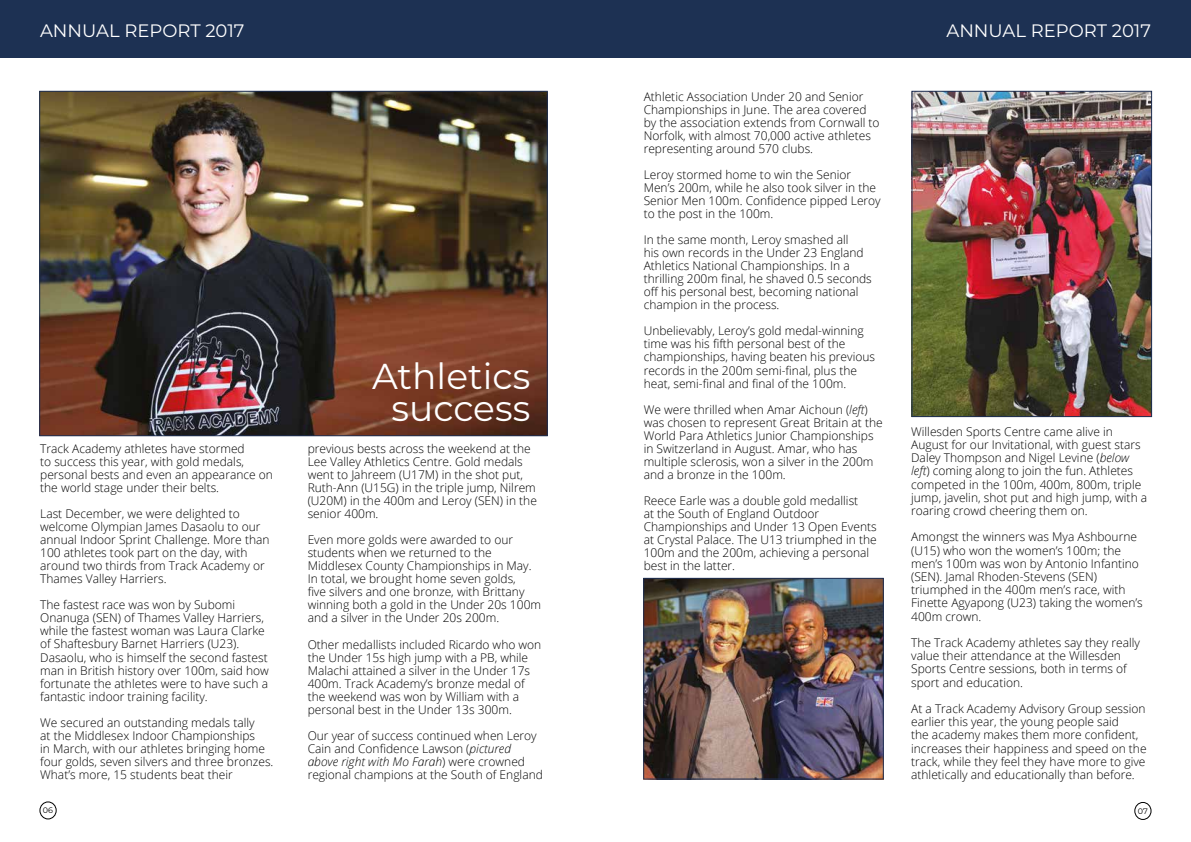
<style>
.page{position:relative;width:1191px;height:842px;background:#fff}
.page>*{position:absolute;margin:0;border:0;box-sizing:border-box;transform-origin:0 0}
.t1{font:36px/32px "Montserrat";color:#fff;text-align:center}
.t2{font:18px "Montserrat";color:#fff}
.t3{font:300 12px/13px "Open Sans";color:#000}
.t4{font:8px "Montserrat";color:#000}
.s1{font-style:italic}
</style>
<div class="page">
<img style="left:42px;top:93px;width:503px;height:341px">
<img style="left:645px;top:580px;width:236px;height:197px">
<div style="left:643px;top:578px;width:240px;height:201px;border:1px solid #1e2f53"></div>
<div style="left:0;top:0;width:1191px;height:57px;background:#1d3153"></div>
<div style="left:40px;top:802px;width:16px;height:17px;border:1px solid #000;border-radius:50%"></div>
<div style="left:1134px;top:802px;width:17px;height:18px;border:1px solid #000;border-radius:50%"></div>
<img style="left:914px;top:93px;width:235px;height:322px">
<div style="left:912px;top:91px;width:239px;height:326px;border:1px solid #1e2f53"></div>
<h2 class="t2" style="left:40px;top:19px;width:206px">ANNUAL REPORT 2017</h2>
<h2 class="t2" style="left:946px;top:19px;width:206px">ANNUAL REPORT 2017</h2>
<p class="t3" style="left:40px;top:442px;width:234px">Track Academy athletes have stormed<br>to success this year, with gold medals, personal bests and even an appearance on the world stage under their belts.</p>
<p class="t3" style="left:40px;top:507px;width:231px">Last December, we were delighted to welcome Olympian James Dasaolu to our annual Indoor Sprint Challenge. More than 100 athletes took part on the day, with around two thirds from Track Academy or Thames Valley Harriers.</p>
<p class="t3" style="left:40px;top:598px;width:230px">The fastest race was won by Subomi Onanuga (SEN) of Thames Valley Harriers, while the fastest woman was Laura Clarke of Shaftesbury Barnet Harriers (U23).<br>Dasaolu, who is himself the second fastest man in British history over 100m, said how fortunate the athletes were to have such a fantastic indoor training facility.</p>
<p class="t3" style="left:40px;top:715px;width:235px">We secured an outstanding medals tally<br>at the Middlesex Indoor Championships<br>in March, with our athletes bringing home four golds, seven silvers and three bronzes.<br>What’s more, 15 students beat their</p>
<h1 class="t1" style="left:372px;top:359px;width:160px">Athletics success</h1>
<p class="t3" style="left:308px;top:442px;width:231px">previous bests across the weekend at the Lee Valley Athletics Centre. Gold medals went to Jahreem (U17M) in the shot put, Ruth-Ann (U15G) in the triple jump, Nilrem (U20M) in the 400m and Leroy (SEN) in the senior 400m.</p>
<p class="t3" style="left:308px;top:533px;width:235px">Even more golds were awarded to our students when we returned to the Middlesex County Championships in May.<br>In total, we brought home seven golds,<br>five silvers and one bronze, with Brittany winning both a gold in the Under 20s 100m and a silver in the Under 20s 200m.</p>
<p class="t3" style="left:308px;top:637px;width:235px">Other medallists included Ricardo who won the Under 15s high jump with a PB, while Malachi attained a silver in the Under 17s 400m. Track Academy’s bronze medal of the weekend was won by William with a personal best in the Under 13s 300m.</p>
<p class="t3" style="left:308px;top:729px;width:237px">Our year of success continued when Leroy Cain and Confidence Lawson (<span class="s1">pictured above right with Mo Farah</span>) were crowned regional champions at the South of England</p>
<p class="t3" style="left:643px;top:89px;width:237px">Athletic Association Under 20 and Senior Championships in June. The area covered by the association extends from Cornwall to Norfolk, with almost 70,000 active athletes representing around 570 clubs.</p>
<p class="t3" style="left:643px;top:168px;width:239px">Leroy stormed home to win the Senior Men’s 200m, while he also took silver in the Senior Men 100m. Confidence pipped Leroy to the post in the 100m.</p>
<p class="t3" style="left:643px;top:233px;width:230px">In the same month, Leroy smashed all<br>his own records in the Under 23 England Athletics National Championships. In a thrilling 200m final, he shaved 0.5 seconds off his personal best, becoming national champion in the process.</p>
<p class="t3" style="left:643px;top:324px;width:233px">Unbelievably, Leroy’s gold medal-winning time was his fifth personal best of the championships, having beaten his previous records in the 200m semi-final, plus the heat, semi-final and final of the 100m.</p>
<p class="t3" style="left:643px;top:402px;width:240px">We were thrilled when Amar Aichoun (<span class="s1">left</span>) was chosen to represent Great Britain at the World Para Athletics Junior Championships in Switzerland in August. Amar, who has multiple sclerosis, won a silver in the 200m and a bronze in the 100m.</p>
<p class="t3" style="left:643px;top:494px;width:234px">Reece Earle was a double gold medallist<br>at the South of England Outdoor Championships and Under 13 Open Events at Crystal Palace. The U13 triumphed in the 100m and the 200m, achieving a personal best in the latter.</p>
<p class="t3" style="left:911px;top:425px;width:237px">Willesden Sports Centre came alive in August for our Invitational, with guest stars Daley Thompson and Nigel Levine (<span class="s1">below left</span>) coming along to join the fun. Athletes competed in the 100m, 400m, 800m, triple jump, javelin, shot put and high jump, with a roaring crowd cheering them on.</p>
<p class="t3" style="left:911px;top:530px;width:233px">Amongst the winners was Mya Ashbourne (U15) who won the women’s 100m; the men’s 100m was won by Antonio Infantino (SEN). Jamal Rhoden-Stevens (SEN) triumphed in the 400m men’s race, with Finette Agyapong (U23) taking the women’s 400m crown.</p>
<p class="t3" style="left:911px;top:636px;width:230px">The Track Academy athletes say they really value their attendance at the Willesden Sports Centre sessions, both in terms of sport and education.</p>
<p class="t3" style="left:911px;top:702px;width:237px">At a Track Academy Advisory Group session earlier this year, the young people said<br>the academy makes them more confident, increases their happiness and speed on the track, while they feel they have more to give athletically and educationally than before.</p>
<p class="t4" style="left:43px;top:805px;width:12px">06</p>
<p class="t4" style="left:1138px;top:805px;width:11px">07</p>
</div>
